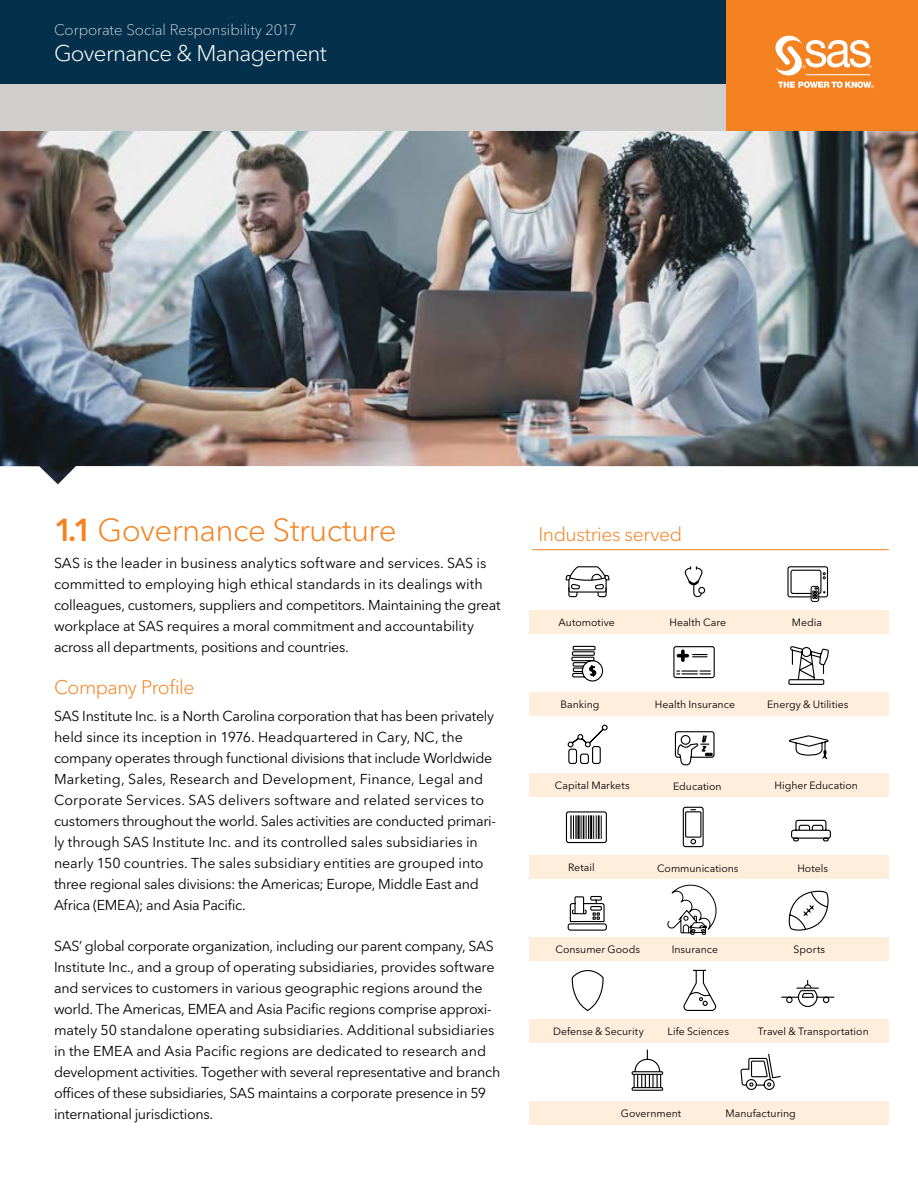
<style>
.page{position:relative;width:918px;height:1188px;background:#fff}
.page>*{position:absolute;margin:0;border:0;box-sizing:border-box;transform-origin:0 0}
.t1{font:300 31.5px "Avenir Next W1 G";letter-spacing:-.02em;color:#f58220}
.t2{font:300 22.5px "Avenir Next W1 G";letter-spacing:-.03em;color:#fff}
.t3{font:300 19.5px "Avenir Next W1 G";letter-spacing:-.025em;color:#f58220}
.t4{font:100 15px "Avenir Next W1 G";color:#fff}
.t5{font:14.25px/21px "Avenir Next W1 G";letter-spacing:-.015em;color:#000}
.t6{font:10.5px "Avenir Next W1 G";color:#000}
.s1{font-weight:600}
</style>
<div class="page">
<img style="left:0;top:131px;width:918px;height:353px">
<div style="left:0;top:0;width:918px;height:84px;background:#04304b"></div>
<div style="left:0;top:84px;width:918px;height:47px;background:#d0cecd"></div>
<div style="left:530px;top:692px;width:359px;height:23px;background:#ffeedc"></div>
<div style="left:530px;top:774px;width:359px;height:23px;background:#ffeedc"></div>
<div style="left:530px;top:855px;width:359px;height:24px;background:#ffeedc"></div>
<div style="left:530px;top:937px;width:359px;height:24px;background:#ffeedc"></div>
<div style="left:530px;top:1019px;width:359px;height:24px;background:#ffeedc"></div>
<div style="left:530px;top:1101px;width:359px;height:24px;background:#ffeedc"></div>
<div style="left:530px;top:610px;width:359px;height:24px;background:#ffeedc"></div>
<hr style="left:532px;top:549px;width:357px;height:1px;background:#f58220">
<svg style="left:565px;top:566px;width:45px;height:32px"></svg>
<svg style="left:684px;top:567px;width:19px;height:31px"></svg>
<div style="left:698px;top:587px;width:7px;height:7px;border:1px solid #000;border-radius:50%"></div>
<div style="left:811px;top:586px;width:8px;height:16px;border:1px solid #000;border-radius:2px"></div>
<svg style="left:787px;top:566px;width:42px;height:33px"></svg>
<svg style="left:571px;top:645px;width:33px;height:37px"></svg>
<svg style="left:677px;top:670px;width:33px;height:4px"></svg>
<svg style="left:677px;top:650px;width:30px;height:12px"></svg>
<div style="left:673px;top:646px;width:42px;height:32px;border:1px solid #000;border-radius:2px"></div>
<svg style="left:788px;top:646px;width:41px;height:39px"></svg>
<svg style="left:567px;top:724px;width:41px;height:41px"></svg>
<svg style="left:789px;top:735px;width:40px;height:25px"></svg>
<div style="left:566px;top:811px;width:41px;height:32px;border:1px solid #000;border-radius:2px"></div>
<hr style="left:570px;top:815px;width:2px;height:24px;background:#000">
<svg style="left:573px;top:815px;width:1px;height:24px"></svg>
<hr style="left:575px;top:815px;width:2px;height:24px;background:#000">
<hr style="left:577px;top:815px;width:3px;height:24px;background:#000">
<svg style="left:581px;top:815px;width:21px;height:24px"></svg>
<svg style="left:674px;top:731px;width:41px;height:117px"></svg>
<svg style="left:791px;top:819px;width:40px;height:23px"></svg>
<svg style="left:567px;top:896px;width:40px;height:35px"></svg>
<svg style="left:667px;top:884px;width:50px;height:51px"></svg>
<svg style="left:788px;top:890px;width:41px;height:41px"></svg>
<svg style="left:571px;top:970px;width:33px;height:41px"></svg>
<svg style="left:683px;top:969px;width:34px;height:42px"></svg>
<svg style="left:781px;top:980px;width:54px;height:27px"></svg>
<svg style="left:631px;top:1050px;width:33px;height:41px"></svg>
<svg style="left:740px;top:1053px;width:41px;height:37px"></svg>
<div style="left:727px;top:0;width:191px;height:131px;background:#f58220"></div>
<svg style="left:775px;top:36px;width:99px;height:52px"></svg>
<hr style="left:806px;top:74px;width:64px;height:1px;background:#fff">
<p class="t4" style="left:54px;top:21px;width:245px">Corporate Social Responsibility 2017</p>
<h2 class="t2" style="left:54px;top:40px;width:274px">Governance &amp; Management</h2>
<h1 class="t1" style="left:54px;top:511px;width:344px"><span class="s1">1.1</span> Governance Structure</h1>
<p class="t5" style="left:54px;top:552px;width:448px">SAS is the leader in business analytics software and services. SAS is committed to employing high ethical standards in its dealings with colleagues, customers, suppliers and competitors. Maintaining the great workplace at SAS requires a moral commitment and accountability across all departments, positions and countries.</p>
<h3 class="t3" style="left:54px;top:676px;width:142px">Company Profile</h3>
<p class="t5" style="left:54px;top:705px;width:444px">SAS Institute Inc. is a North Carolina corporation that has been privately held since its inception in 1976. Headquartered in Cary, NC, the company operates through functional divisions that include Worldwide Marketing, Sales, Research and Development, Finance, Legal and Corporate Services. SAS delivers software and related services to customers throughout the world. Sales activities are conducted primari&shy;ly through SAS Institute Inc. and its controlled sales subsidiaries in nearly 150 countries. The sales subsidiary entities are grouped into three regional sales divisions: the Americas; Europe, Middle East and Africa (EMEA); and Asia Pacific.</p>
<p class="t5" style="left:54px;top:936px;width:448px">SAS’ global corporate organization, including our parent company, SAS Institute Inc., and a group of operating subsidiaries, provides software and services to customers in various geographic regions around the world. The Americas, EMEA and Asia Pacific regions comprise approxi&shy;mately 50 standalone operating subsidiaries. Additional subsidiaries in the EMEA and Asia Pacific regions are dedicated to research and development activities. Together with several representative and branch offices of these subsidiaries, SAS maintains a corporate presence in 59 international jurisdictions.</p>
<h3 class="t3" style="left:539px;top:523px;width:145px">Industries served</h3>
<p class="t6" style="left:559px;top:616px;width:58px">Automotive</p>
<p class="t6" style="left:669px;top:616px;width:58px">Health Care</p>
<p class="t6" style="left:792px;top:616px;width:32px">Media</p>
<p class="t6" style="left:561px;top:698px;width:41px">Banking</p>
<p class="t6" style="left:655px;top:698px;width:82px">Health Insurance</p>
<p class="t6" style="left:555px;top:780px;width:76px">Capital Markets</p>
<p class="t6" style="left:673px;top:780px;width:50px">Education</p>
<p class="t6" style="left:767px;top:698px;width:83px">Energy &amp; Utilities</p>
<p class="t6" style="left:775px;top:779px;width:85px">Higher Education</p>
<p class="t6" style="left:568px;top:861px;width:28px">Retail</p>
<p class="t6" style="left:657px;top:862px;width:83px">Communications</p>
<p class="t6" style="left:797px;top:862px;width:32px">Hotels</p>
<p class="t6" style="left:555px;top:943px;width:86px">Consumer Goods</p>
<p class="t6" style="left:672px;top:943px;width:48px">Insurance</p>
<p class="t6" style="left:794px;top:943px;width:33px">Sports</p>
<p class="t6" style="left:553px;top:1025px;width:92px">Defense &amp; Security</p>
<p class="t6" style="left:668px;top:1025px;width:63px">Life Sciences</p>
<p class="t6" style="left:758px;top:1025px;width:112px">Travel &amp; Transportation</p>
<p class="t6" style="left:621px;top:1107px;width:62px">Government</p>
<p class="t6" style="left:725px;top:1107px;width:72px">Manufacturing</p>
</div>
